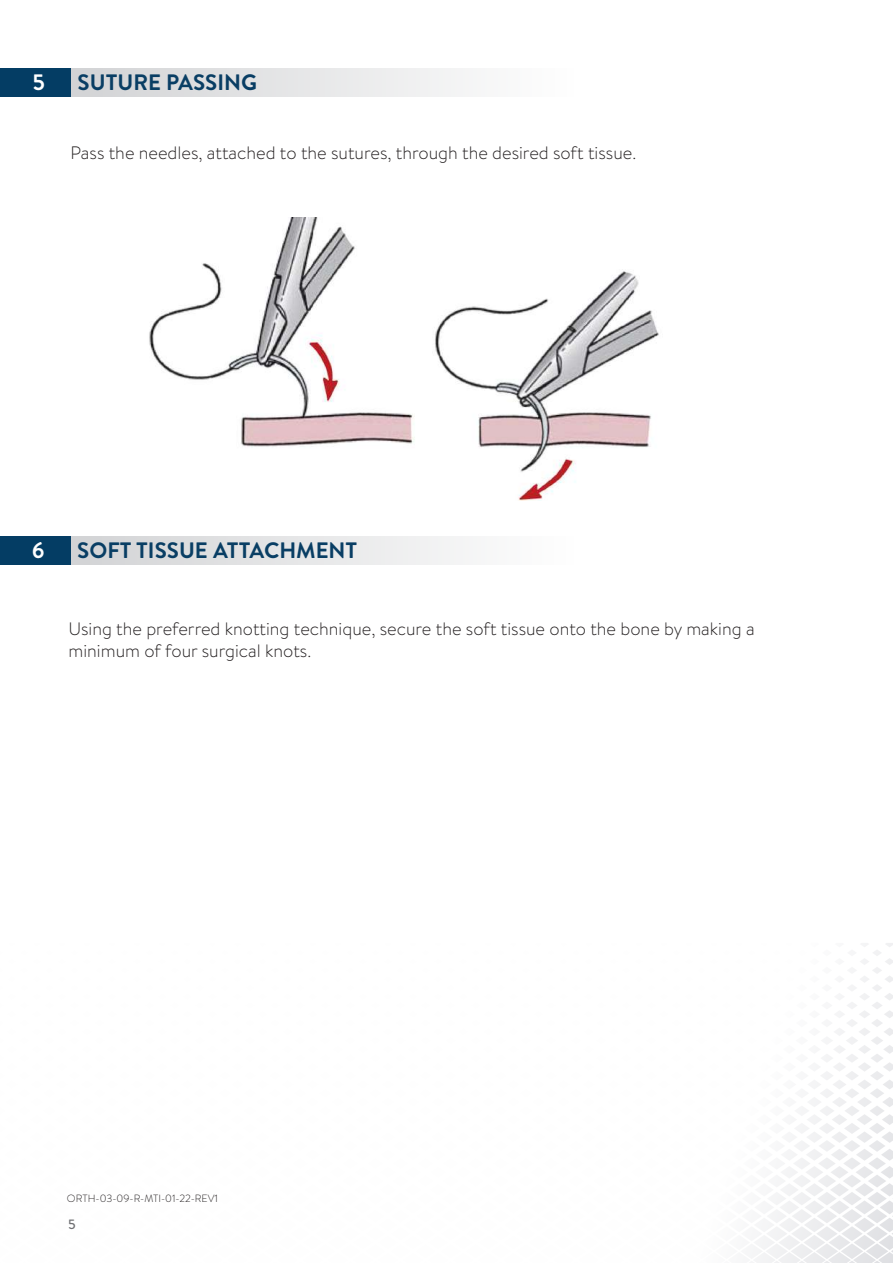
<style>
.page{position:relative;width:893px;height:1263px;background:#fff}
.page>*{position:absolute;margin:0;border:0;box-sizing:border-box;transform-origin:0 0}
.t1{font:700 22.35px "Brandon Text";color:#093e64}
.t2{font:700 22.35px "Brandon Text";color:#fff}
.t3{font:300 18px/21.6px "Brandon Text";color:#231f20}
.t4{font:500 13.5px "Brandon Text";color:#6f7073}
.t5{font:300 10.5px "Brandon Text";color:#231f20}
</style>
<div class="page">
<svg style="left:754px;top:943px;width:139px;height:320px"></svg>
<div style="left:58px;top:536px;width:516px;height:29px;background:linear-gradient(to right,#cdcfd2,#fff)"></div>
<div style="left:0;top:536px;width:70px;height:29px;background:#043d64"></div>
<div style="left:58px;top:68px;width:516px;height:29px;background:linear-gradient(to right,#cdcfd2,#fff)"></div>
<div style="left:0;top:68px;width:70px;height:29px;background:#043d64"></div>
<img style="left:149px;top:218px;width:510px;height:283px">
<p class="t2" style="left:32px;top:67px;width:14px">5</p>
<p class="t1" style="left:78px;top:67px;width:181px">SUTURE PASSING</p>
<p class="t3" style="left:70px;top:141px;width:567px">Pass the needles, attached to the sutures, through the desired soft tissue.</p>
<p class="t2" style="left:32px;top:535px;width:14px">6</p>
<p class="t1" style="left:77px;top:535px;width:282px">SOFT TISSUE ATTACHMENT</p>
<p class="t3" style="left:69px;top:618px;width:688px">Using the preferred knotting technique, secure the soft tissue onto the bone by making a minimum of four surgical knots.</p>
<p class="t5" style="left:67px;top:1191px;width:153px">ORTH-03-09-R-MTI-01-22-REV1</p>
<p class="t4" style="left:68px;top:1215px;width:9px">5</p>
</div>
